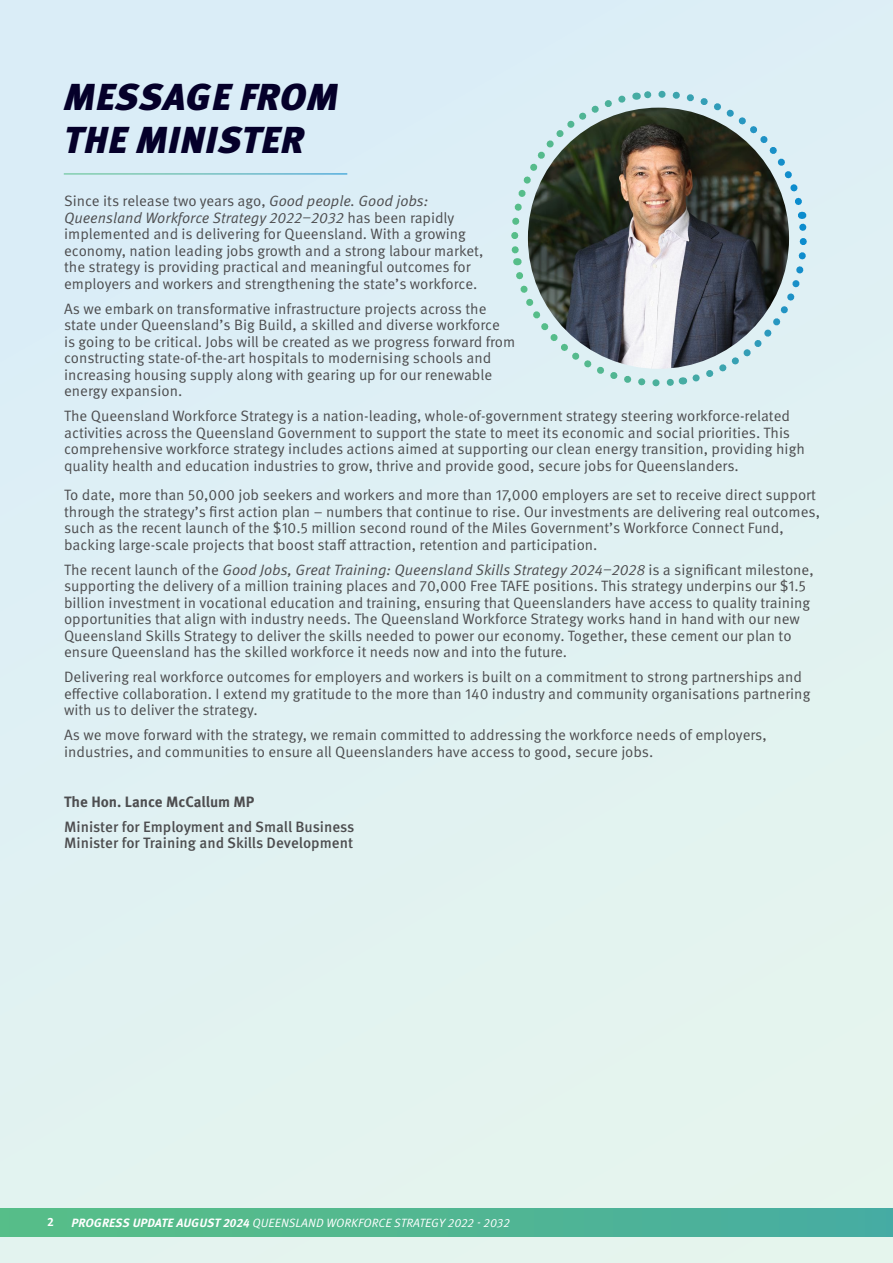
<style>
.page{position:relative;width:893px;height:1263px;background:#fff}
.page>*{position:absolute;margin:0;border:0;box-sizing:border-box;transform-origin:0 0}
.t1{font:italic 900 37.5px/43px "Meta Pro";letter-spacing:.015em;color:#05002a}
.t2{font:15px/16.5px "Meta Pro Norm";color:#4d4d4f}
.t3{font:15px "Meta Pro Norm Ita";color:#4d4d4f}
.t4{font:500 15px/16.5px "Meta Pro";color:#4d4d4f}
.t5{font:700 15px "Meta Pro";color:#4d4d4f}
.t6{font:12px "Meta Pro Norm Ita";letter-spacing:.01em;color:#fff}
.t7{font:700 12px "Meta Pro";color:#fff}
.s1{font-family:"Meta Pro Norm Ita"}
.s2{font-family:"Meta Pro Norm"}
.s3{font-family:"Meta Pro";font-weight:700;font-style:italic}
</style>
<div class="page">
<div style="left:1px;top:0;width:892px;height:1263px;background:#e0f1f2"></div>
<hr style="left:64px;top:174px;width:283px;height:1px;background:#fff">
<img style="left:511px;top:90px;width:296px;height:297px">
<div style="left:0;top:1208px;width:893px;height:29px;background:linear-gradient(to right,#59bf86,#48ada1)"></div>
<h1 class="t1" style="left:64px;top:74px;width:276px">MESSAGE FROM<br>THE MINISTER</h1>
<p class="t2" style="left:64px;top:192px;width:366px">Since its release two years ago, <span class="s1">Good people. Good jobs:</span></p>
<p class="t3" style="left:64px;top:206px;width:392px">Queensland Workforce Strategy 2022–2032 <span class="s2">has been rapidly</span></p>
<p class="t2" style="left:64px;top:225px;width:421px">implemented and is delivering for Queensland. With a growing economy, nation leading jobs growth and a strong labour market, the strategy is providing practical and meaningful outcomes for employers and workers and strengthening the state’s workforce.</p>
<p class="t2" style="left:64px;top:299px;width:453px">As we embark on transformative infrastructure projects across the state under Queensland’s Big Build, a skilled and diverse workforce<br>is going to be critical. Jobs will be created as we progress forward from constructing state-of-the-art hospitals to modernising schools and increasing housing supply along with gearing up for our renewable energy expansion.</p>
<p class="t2" style="left:64px;top:407px;width:742px">The Queensland Workforce Strategy is a nation-leading, whole-of-government strategy steering workforce-related activities across the Queensland Government to support the state to meet its economic and social priorities. This comprehensive workforce strategy includes actions aimed at supporting our clean energy transition, providing high quality health and education industries to grow, thrive and provide good, secure jobs for Queenslanders.</p>
<p class="t2" style="left:64px;top:486px;width:757px">To date, more than 50,000 job seekers and workers and more than 17,000 employers are set to receive direct support through the strategy’s first action plan – numbers that continue to rise. Our investments are delivering real outcomes, such as the recent launch of the $10.5 million second round of the Miles Government’s Workforce Connect Fund, backing large-scale projects that boost staff attraction, retention and participation.</p>
<p class="t3" style="left:64px;top:558px;width:751px"><span class="s2">The recent launch of the</span> Good Jobs, Great Training: Queensland Skills Strategy 2024–2028 <span class="s2">is a significant milestone,</span></p>
<p class="t2" style="left:64px;top:577px;width:748px">supporting the delivery of a million training places and 70,000 Free TAFE positions. This strategy underpins our $1.5 billion investment in vocational education and training, ensuring that Queenslanders have access to quality training opportunities that align with industry needs. The Queensland Workforce Strategy works hand in hand with our new Queensland Skills Strategy to deliver the skills needed to power our economy. Together, these cement our plan to ensure Queensland has the skilled workforce it needs now and into the future.</p>
<p class="t2" style="left:64px;top:668px;width:748px">Delivering real workforce outcomes for employers and workers is built on a commitment to strong partnerships and effective collaboration. I extend my gratitude to the more than 140 industry and community organisations partnering with us to deliver the strategy.</p>
<p class="t2" style="left:64px;top:726px;width:704px">As we move forward with the strategy, we remain committed to addressing the workforce needs of employers, industries, and communities to ensure all Queenslanders have access to good, secure jobs.</p>
<p class="t5" style="left:64px;top:790px;width:192px">The Hon. Lance McCallum MP</p>
<p class="t4" style="left:64px;top:817px;width:292px">Minister for Employment and Small Business<br>Minister for Training and Skills Development</p>
<p class="t7" style="left:47px;top:1213px;width:8px">2</p>
<p class="t6" style="left:72px;top:1214px;width:440px"><span class="s3">PROGRESS UPDATE AUGUST 2024</span> QUEENSLAND WORKFORCE STRATEGY 2022 - 2032</p>
<p class="t6" style="left:64px;top:1214px;width:378px"><span class="s3">PROGRES UPDATE JUNE</span> QUEENSLAND WORKFORCE STRATEGY 2022 - 32</p>
</div>
